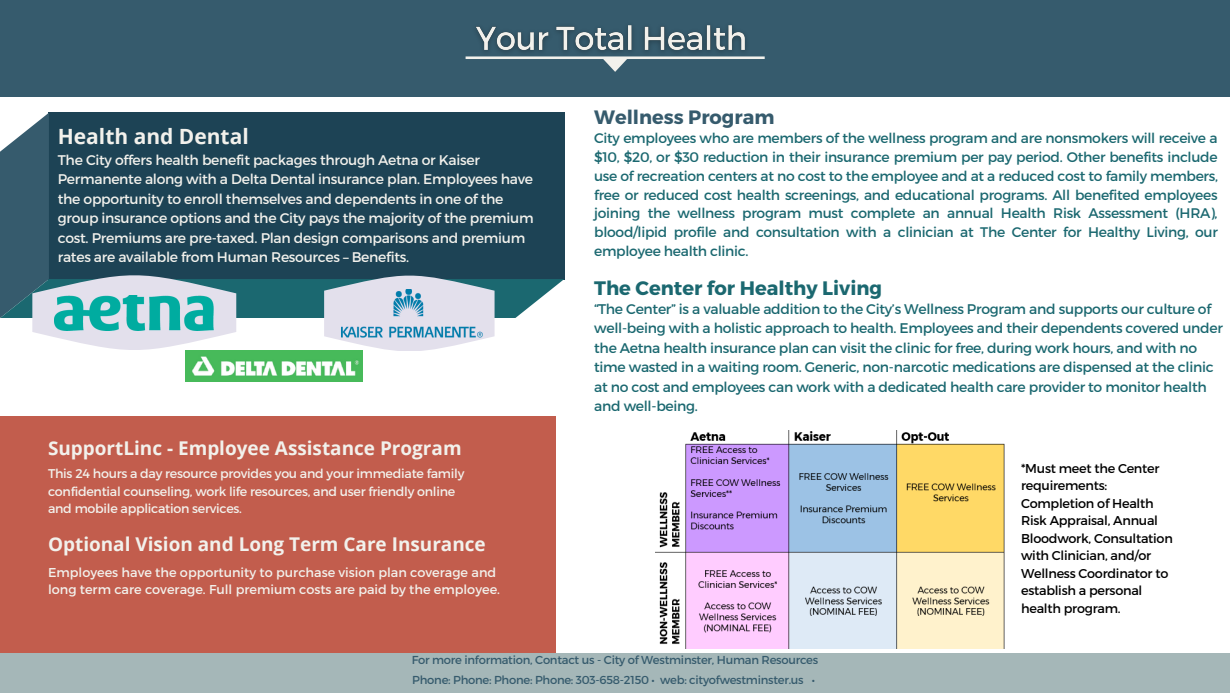
<style>
.page{position:relative;width:1230px;height:693px;background:#fff}
.page>*{position:absolute;margin:0;border:0;box-sizing:border-box;transform-origin:0 0}
.t1{font:700 21px "Open Sans";color:#f2f1ec}
.t2{font:700 19.5px "Montserrat";color:#1b6870}
.t3{font:700 19.4px "Montserrat";color:#365b6d}
.t4{font:700 19px "Open Sans";color:#f2f1ec}
.t5{font:14px/19.5px "Montserrat";letter-spacing:-.02em;color:#1b6870}
.t6{font:14px/19.5px "Montserrat";letter-spacing:-.02em;color:#f2f1ec}
.t7{font:13.9px/18.8px "Montserrat";letter-spacing:-.02em;color:#1b6870;text-align:justify}
.t8{font:12.8px/17.5px "Montserrat";letter-spacing:-.02em;color:#000}
.t9{font:12.8px/17.2px "Montserrat";color:#f2f1ec}
.t10{font:12.6px/17.6px "Montserrat";letter-spacing:-.02em;color:#f2f1ec}
.t11{font:11.5px/20.2px "Montserrat";letter-spacing:-.02em;color:#365b6d}
</style>
<div class="page">
<div style="left:0;top:653px;width:1230px;height:40px;background:#a5b7b8"></div>
<div style="left:0;top:0;width:1230px;height:96px;background:#365b6d"></div>
<svg style="left:466px;top:56px;width:299px;height:16px"></svg>
<img style="left:467px;top:25px;width:295px;height:41px">
<svg style="left:0;top:113px;width:564px;height:238px;background:#4a6a7a"></svg>
<img style="left:55px;top:296px;width:158px;height:35px">
<img style="left:656px;top:431px;width:348px;height:218px">
<div style="left:0;top:416px;width:556px;height:237px;background:#c25d4d"></div>
<img style="left:186px;top:350px;width:177px;height:32px">
<h1 class="t1" style="left:58px;top:122px;width:193px">Health and Dental</h1>
<p class="t6" style="left:58px;top:149px;width:477px">The City offers health benefit packages through Aetna or Kaiser Permanente along with a Delta Dental insurance plan. Employees have the opportunity to enroll themselves and dependents in one of the group insurance options and the City pays the majority of the premium cost. Premiums are pre-taxed. Plan design comparisons and premium rates are available from Human Resources – Benefits.</p>
<h3 class="t4" style="left:48px;top:435px;width:415px">SupportLinc - Employee Assistance Program</h3>
<p class="t10" style="left:48px;top:464px;width:418px">This 24 hours a day resource provides you and your immediate family confidential counseling, work life resources, and user friendly online and mobile application services.</p>
<h3 class="t4" style="left:48px;top:531px;width:439px">Optional Vision and Long Term Care Insurance</h3>
<p class="t9" style="left:48px;top:563px;width:453px">Employees have the opportunity to purchase vision plan coverage and long term care coverage. Full premium costs are paid by the employee.</p>
<h3 class="t3" style="left:594px;top:104px;width:182px">Wellness Program</h3>
<p class="t7" style="left:594px;top:128px;width:625px">City employees who are members of the wellness program and are nonsmokers will receive a $10, $20, or $30 reduction in their insurance premium per pay period. Other benefits include use of recreation centers at no cost to the employee and at a reduced cost to family members, free or reduced cost health screenings, and educational programs. All benefited employees joining the wellness program must complete an annual Health Risk Assessment (HRA), blood/lipid profile and consultation with a clinician at The Center for Healthy Living, our employee health clinic.</p>
<h2 class="t2" style="left:594px;top:275px;width:289px">The Center for Healthy Living</h2>
<p class="t5" style="left:594px;top:298px;width:630px">“The Center” is a valuable addition to the City’s Wellness Program and supports our culture of well-being with a holistic approach to health. Employees and their dependents covered under the Aetna health insurance plan can visit the clinic for free, during work hours, and with no time wasted in a waiting room. Generic, non-narcotic medications are dispensed at the clinic at no cost and employees can work with a dedicated health care provider to monitor health and well-being.</p>
<p class="t8" style="left:1021px;top:459px;width:153px">*Must meet the Center requirements:<br>Completion of Health<br>Risk Appraisal, Annual<br>Bloodwork, Consultation with Clinician, and/or<br>Wellness Coordinator to establish a personal health program.</p>
<p class="t11" style="left:412px;top:649px;width:408px">For more information, Contact us - City of Westminster, Human Resources<br>Phone: Phone: Phone: Phone: 303-658-2150 • web: cityofwestminster.us •</p>
</div>
